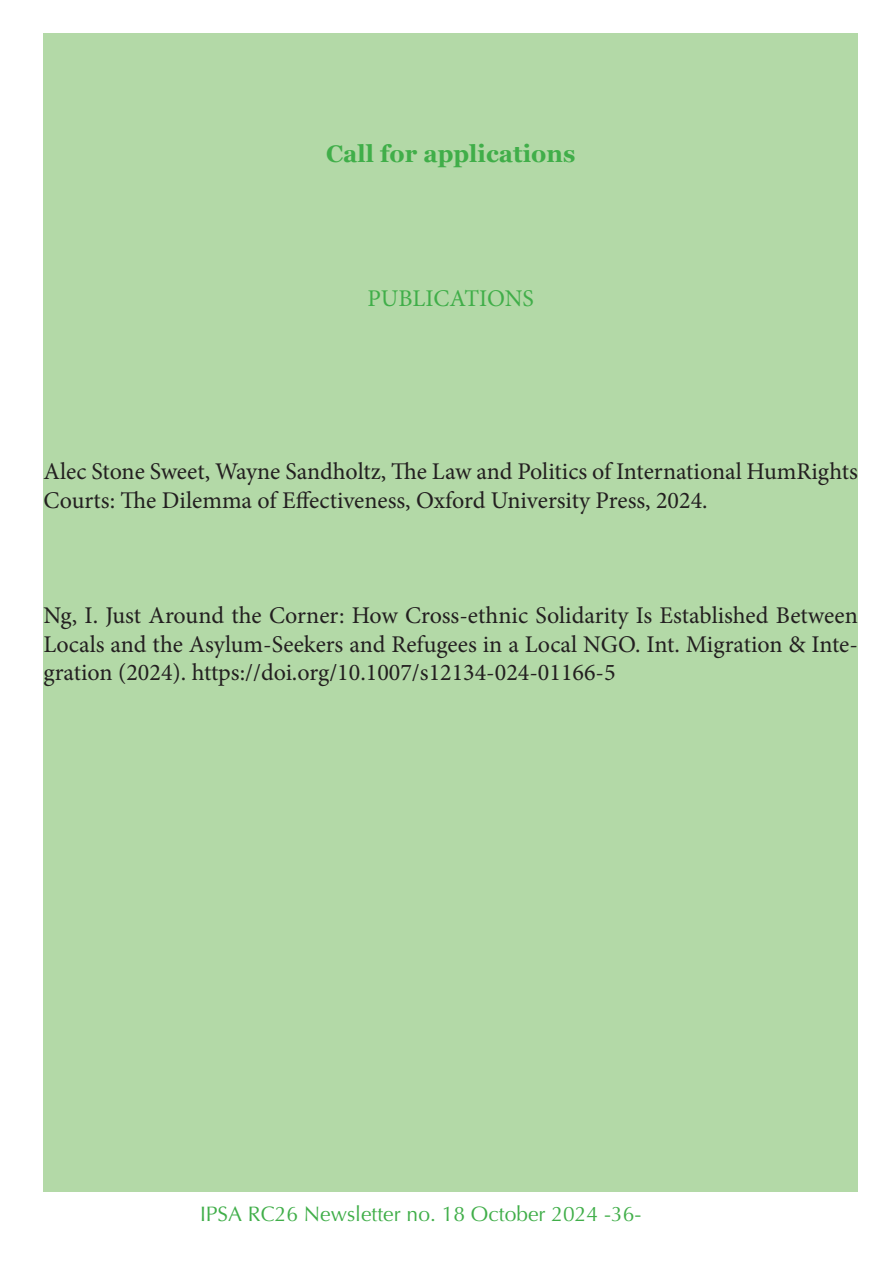
<style>
.page{position:relative;width:889px;height:1263px;background:#fff}
.page>*{position:absolute;margin:0;border:0;box-sizing:border-box;transform-origin:0 0}
.t1{font:24px/28.8px "Minion Pro";color:#231f20}
.t2{font:700 24px "Georgia";color:#40ae49}
.t3{font:24px "Minion Pro";color:#40ae49}
.t4{font:21px "Optima";color:#40ae49}
</style>
<div class="page">
<div style="left:43px;top:33px;width:815px;height:1158px;background:#b3d9a7"></div>
<p class="t2" style="left:326px;top:136px;width:251px">Call for applications</p>
<p class="t3" style="left:367px;top:282px;width:168px">PUBLICATIONS</p>
<p class="t1" style="left:43px;top:457px;width:816px">Alec Stone Sweet, Wayne Sandholtz, The Law and Politics of International HumRights<br>Courts: The Dilemma of Effectiveness, Oxford University Press, 2024.</p>
<p class="t1" style="left:43px;top:601px;width:816px;text-align:justify">Ng, I. Just Around the Corner: How Cross-ethnic Solidarity Is Established Between Locals and the Asylum-Seekers and Refugees in a Local NGO. Int. Migration &amp; Inte&shy;gration (2024). https://doi.org/10.1007/s12134-024-01166-5</p>
<p class="t4" style="left:200px;top:1202px;width:443px">IPSA RC26 Newsletter no. 18 October 2024 -36-</p>
</div>
